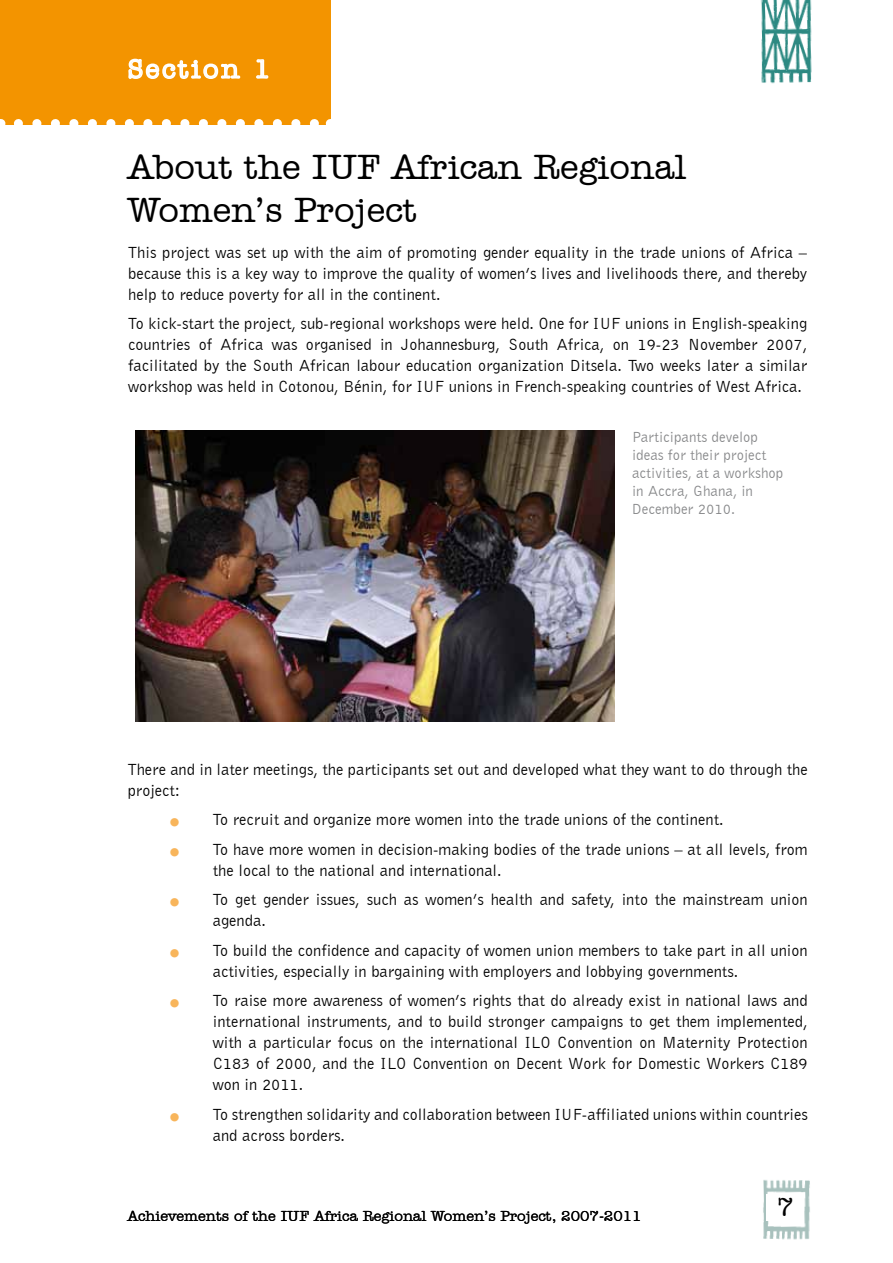
<style>
.page{position:relative;width:893px;height:1263px;background:#fff}
.page>*{position:absolute;margin:0;border:0;box-sizing:border-box;transform-origin:0 0}
.t1{font:500 36px/43.2px "Amer Typewriter IT Cby BT";color:#000}
.t2{font:500 27px "Amer Typewriter IT Cby BT";letter-spacing:.1em;color:#fff}
.t3{font:500 27px "Amer Typewriter IT Cby BT";color:#000}
.t4{font:16.5px/21px "Bell Gothic BT";color:#000}
.t5{font:15px/18px "Bell Gothic BT";color:#87888a}
.t6{font:500 15px "Amer Typewriter IT Cby BT";color:#000}
.s1{color:#f8b55b}
</style>
<div class="page">
<img style="left:763px;top:1180px;width:47px;height:26px">
<img style="left:763px;top:1206px;width:47px;height:34px">
<div style="left:766px;top:1194px;width:38px;height:27px;background:#fff"></div>
<img style="left:761px;top:0;width:51px;height:84px">
<div style="left:0;top:0;width:330px;height:124px;background:#f39400"></div>
<svg style="left:128px;top:58px;width:113px;height:21px"></svg>
<svg style="left:256px;top:59px;width:13px;height:20px"></svg>
<svg style="left:18px;top:119px;width:303px;height:6px"></svg>
<img style="left:135px;top:430px;width:479px;height:292px">
<h2 class="t2" style="left:128px;top:52px;width:144px">Section 1</h2>
<h1 class="t1" style="left:128px;top:145px;width:560px">About the IUF African Regional<br>Women’s Project</h1>
<p class="t4" style="left:128px;top:241px;width:680px;text-align:justify">This project was set up with the aim of promoting gender equality in the trade unions of Africa – because this is a key way to improve the quality of women’s lives and livelihoods there, and thereby help to reduce poverty for all in the continent.</p>
<p class="t4" style="left:128px;top:313px;width:680px;text-align:justify">To kick-start the project, sub-regional workshops were held. One for IUF unions in English-speaking countries of Africa was organised in Johannesburg, South Africa, on 19-23 November 2007, facilitated by the South African labour education organization Ditsela. Two weeks later a similar workshop was held in Cotonou, Bénin, for IUF unions in French-speaking countries of West Africa.</p>
<p class="t5" style="left:632px;top:427px;width:153px">Participants develop ideas for their project activities, at a workshop in Accra, Ghana, in<br>December 2010.</p>
<p class="t4" style="left:128px;top:758px;width:682px">There and in later meetings, the participants set out and developed what they want to do through the project:</p>
<p class="t4" style="left:170px;top:809px;width:555px"><span class="s1">●</span> To recruit and organize more women into the trade unions of the continent.</p>
<p class="t4" style="left:213px;top:838px;width:597px;text-indent:-43px"><span class="s1">●</span> To have more women in decision-making bodies of the trade unions – at all levels, from the local to the national and international.</p>
<p class="t4" style="left:213px;top:889px;width:596px;text-indent:-43px"><span class="s1">●</span> To get gender issues, such as women’s health and safety, into the mainstream union agenda.</p>
<p class="t4" style="left:213px;top:939px;width:597px;text-indent:-43px"><span class="s1">●</span> To build the confidence and capacity of women union members to take part in all union activities, especially in bargaining with employers and lobbying governments.</p>
<p class="t4" style="left:213px;top:990px;width:596px;text-align:justify;text-indent:-43px"><span class="s1">●</span> To raise more awareness of women’s rights that do already exist in national laws and international instruments, and to build stronger campaigns to get them implemented, with a particular focus on the international ILO Convention on Maternity Protection C183 of 2000, and the ILO Convention on Decent Work for Domestic Workers C189 won in 2011.</p>
<p class="t4" style="left:213px;top:1103px;width:596px;text-indent:-43px"><span class="s1">●</span> To strengthen solidarity and collaboration between IUF-affiliated unions within countries and across borders.</p>
<p class="t6" style="left:128px;top:1206px;width:516px">Achievements of the IUF Africa Regional Women’s Project, 2007-2011</p>
<h2 class="t3" style="left:777px;top:1190px;width:19px">7</h2>
</div>
